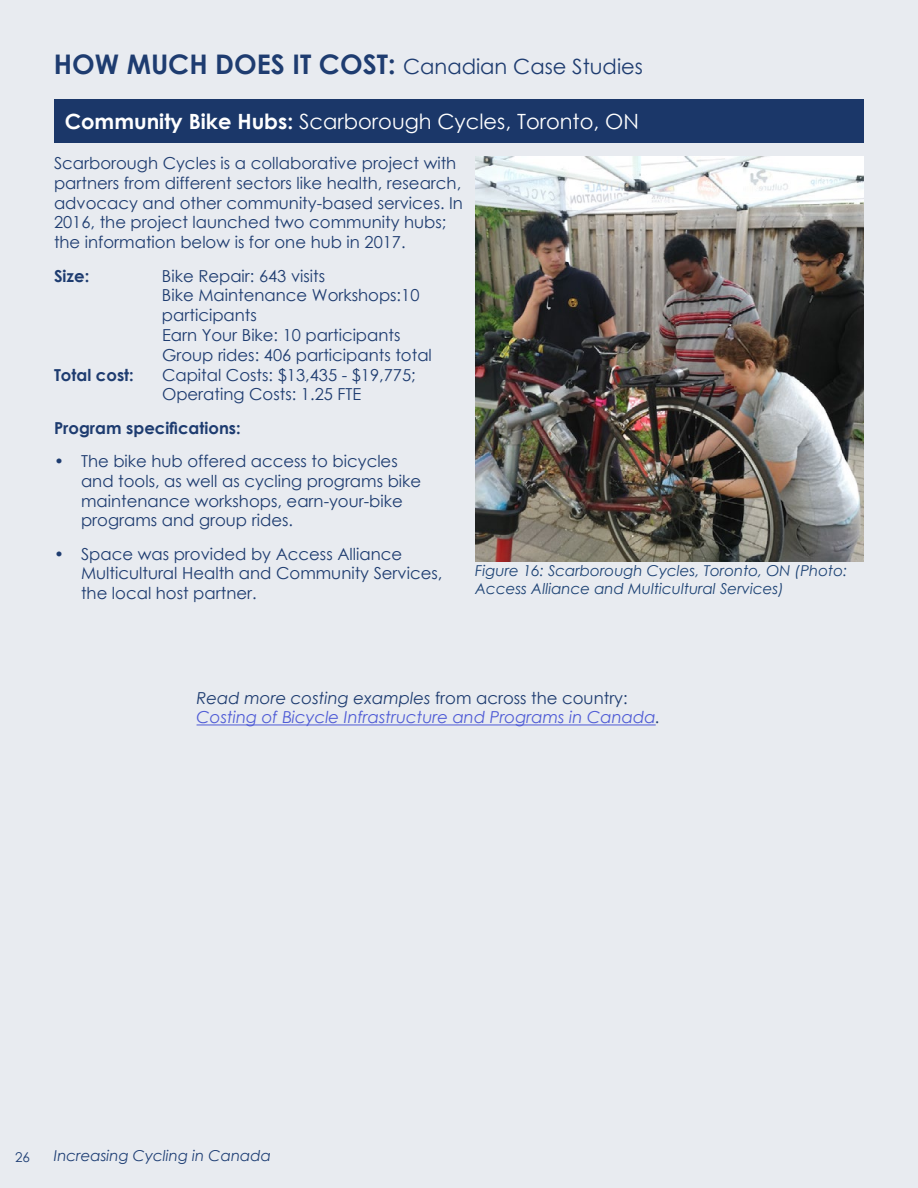
<style>
.page{position:relative;width:918px;height:1188px;background:#e8ebf0}
.page>*{position:absolute;margin:0;border:0;box-sizing:border-box;transform-origin:0 0}
.t1{font:21px "Century Gothic";color:#fff}
.t2{font:21px "Century Gothic";color:#1e3c70}
.t3{font:16.5px/19.8px "Century Gothic";color:#1e3c70}
.t4{font:italic 16.5px/19.8px "Century Gothic";color:#4f5cd6}
.t5{font:700 16.5px "Century Gothic";color:#1e3c70}
.t6{font:italic 15px/18px "Century Gothic";color:#1c4274}
.t7{font:italic 15px "Century Gothic";color:#1e3c70}
.t8{font:13.5px "Century Gothic";color:#1e3c70}
.s1{font-weight:700;font-size:27px}
.s2{font-weight:700}
.s3{color:#1e3c70}
.s4{font-style:normal;color:#1e3c70}
</style>
<div class="page">
<img style="left:475px;top:157px;width:389px;height:404px">
<div style="left:54px;top:100px;width:810px;height:43px;background:#1b3769"></div>
<hr style="left:197px;top:724px;width:459px;height:1px;background:#4f5cd6">
<p class="t2" style="left:54px;top:52px;width:591px"><span class="s1">HOW MUCH DOES IT COST:</span> Canadian Case Studies</p>
<p class="t1" style="left:65px;top:106px;width:576px"><span class="s2">Community Bike Hubs:</span> Scarborough Cycles, Toronto, ON</p>
<p class="t3" style="left:54px;top:153px;width:411px">Scarborough Cycles is a collaborative project with partners from different sectors like health, research, advocacy and other community-based services. In 2016, the project launched two community hubs; the information below is for one hub in 2017.</p>
<p class="t5" style="left:54px;top:263px;width:37px">Size:</p>
<p class="t3" style="left:162px;top:265px;width:271px">Bike Repair: 643 visits<br>Bike Maintenance Workshops:10 participants<br>Earn Your Bike: 10 participants<br>Group rides: 406 participants total</p>
<p class="t5" style="left:54px;top:362px;width:81px">Total cost:</p>
<p class="t3" style="left:162px;top:364px;width:255px">Capital Costs: $13,435 - $19,775;<br>Operating Costs: 1.25 FTE</p>
<p class="t5" style="left:54px;top:415px;width:188px">Program specifications:</p>
<p class="t3" style="left:81px;top:451px;width:342px;text-indent:-27px">• The bike hub offered access to bicycles and tools, as well as cycling programs bike maintenance workshops, earn-your-bike programs and group rides.</p>
<p class="t3" style="left:81px;top:544px;width:363px;text-indent:-27px">• Space was provided by Access Alliance<br>Multicultural Health and Community Services, the local host partner.</p>
<p class="t6" style="left:475px;top:562px;width:374px">Figure 16: Scarborough Cycles, Toronto, ON (Photo:<br>Access Alliance and Multicultural Services)</p>
<p class="t4" style="left:197px;top:687px;width:465px"><span class="s3">Read more costing examples</span> <span class="s4">from across the country:<br></span>Costing of Bicycle Infrastructure and Programs in Canada<span class="s3">.</span></p>
<p class="t8" style="left:15px;top:1148px;width:16px">26</p>
<p class="t7" style="left:54px;top:1146px;width:218px">Increasing Cycling in Canada</p>
</div>
